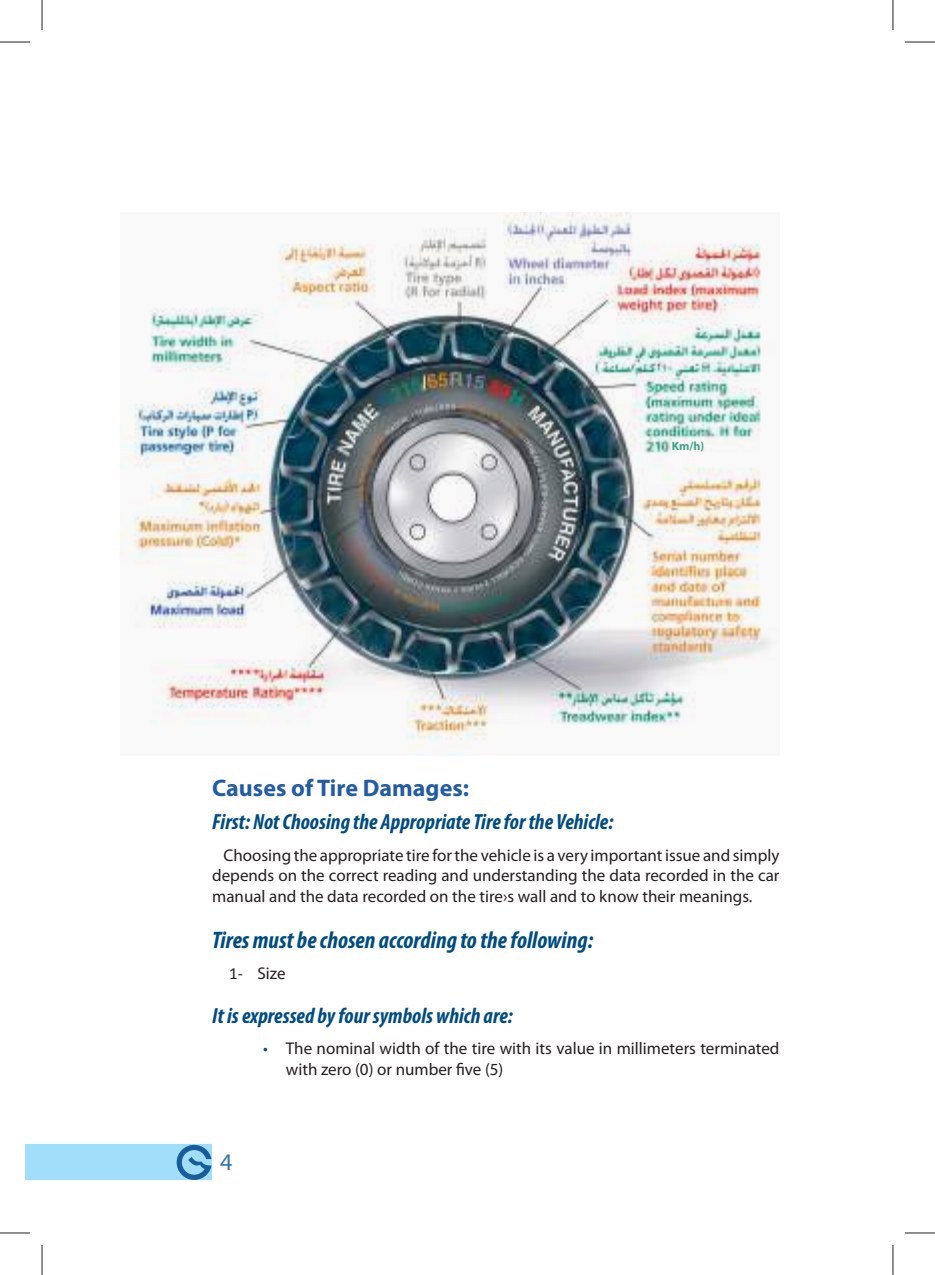
<style>
.page{position:relative;width:935px;height:1275px;background:#fff}
.page>*{position:absolute;margin:0;border:0;box-sizing:border-box;transform-origin:0 0}
.t1{font:italic 700 condensed 24px "Myriad Pro";color:#004c80}
.t2{font:700 24px "Myriad Pro";color:#245ca1}
.t3{font:24px "Myriad Pro";color:#3574a3}
.t4{font:italic 700 condensed 22px "Myriad Pro";color:#004c80}
.t5{font:17px/20.4px "Myriad Pro";color:#241f1f;text-align:justify}
.t6{font:17px "Calibri";color:#241f1f}
.t7{font:17px "Myriad Pro";color:#004c80}
.t8{font:700 12px "Myriad Pro";color:#3fa487}
</style>
<div class="page">
<div style="left:25px;top:1144px;width:186px;height:36px;background:#a1def9"></div>
<svg style="left:177px;top:1144px;width:34px;height:36px"></svg>
<img style="left:120px;top:212px;width:655px;height:543px">
<hr style="left:0;top:42px;width:30px;height:1px;background:#241f1f">
<hr style="left:904px;top:42px;width:30px;height:1px;background:#241f1f">
<hr style="left:0;top:1232px;width:30px;height:1px;background:#241f1f">
<hr style="left:904px;top:1232px;width:30px;height:1px;background:#241f1f">
<hr style="left:42px;top:0;width:1px;height:30px;background:#241f1f">
<hr style="left:42px;top:1245px;width:1px;height:30px;background:#241f1f">
<hr style="left:892px;top:0;width:1px;height:30px;background:#241f1f">
<hr style="left:892px;top:1245px;width:1px;height:30px;background:#241f1f">
<p class="t8" style="left:671px;top:438px;width:34px">K m (h/</p>
<h1 class="t2" style="left:212px;top:772px;width:258px">Causes of Tire Damages:</h1>
<p class="t4" style="left:212px;top:808px;width:402px">First:NotChoosingtheAppropriateTirefortheVehicle:</p>
<p class="t5" style="left:212px;top:844px;width:568px;text-indent:11px">Choosingtheappropriatetireforthevehicleisaveryimportantissueandsimply depends on the correct reading and understanding the data recorded in the car manual and the data recorded on the tire s› wall and to know their meanings.</p>
<h1 class="t1" style="left:212px;top:924px;width:382px">Tiresmustbechosenaccordingtothefollowing:</h1>
<p class="t5" style="left:257px;top:963px;width:30px">Size</p>
<p class="t6" style="left:229px;top:963px;width:15px">1-</p>
<p class="t4" style="left:212px;top:1001px;width:302px">isIt expressedbyfoursymbolswhichare:</p>
<p class="t5" style="left:286px;top:1038px;width:495px">The nominal width of the tire with its value in millimeters terminated</p>
<p class="t7" style="left:263px;top:1038px;width:6px">•</p>
<h1 class="t3" style="left:220px;top:1146px;width:14px">4</h1>
<p class="t5" style="left:286px;top:1058px;width:219px">with zero 0( ) or number five (5)</p>
</div>
